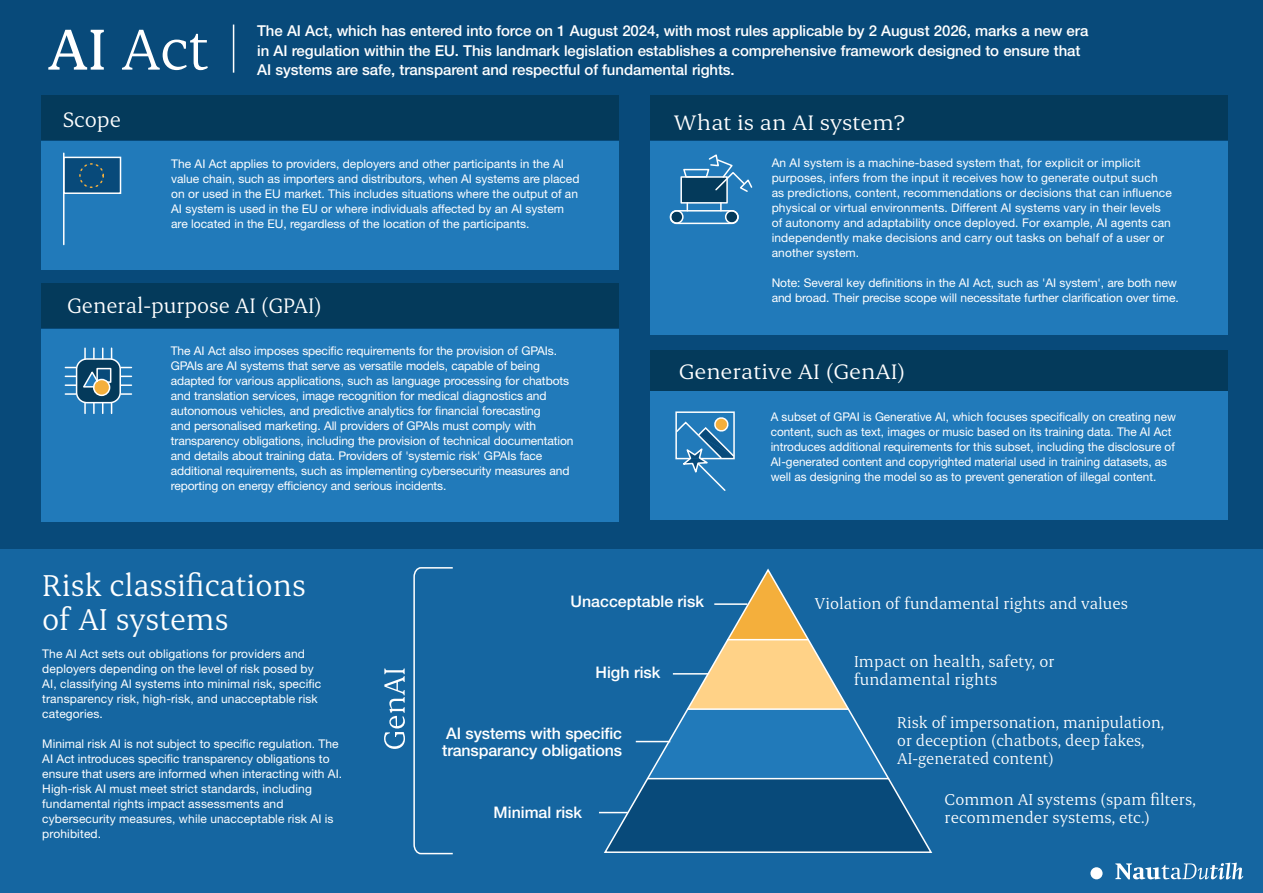
<style>
.page{position:relative;width:1263px;height:893px;background:#084a7a}
.page>*{position:absolute;margin:0;border:0;box-sizing:border-box;transform-origin:0 0}
.t1{font:66px "Erode";color:#fff}
.t2{font:34.5px/34.5px "Erode";color:#fff}
.t3{font:24px "Erode";color:#fff;scale:1.07 1}
.t4{font:24px "Erode";color:#fff}
.t5{font:18px/18px "Erode";color:#fff}
.t6{font:500 15.9px/17.4px "Helvetica Neue LT Pro";letter-spacing:-.01em;color:#fff}
.t7{font:500 15px/19.5px "Helvetica Neue LT Pro";letter-spacing:-.005em;color:#fff}
.t8{font:12px/15px "Helvetica Neue LT Pro";color:#fff}
.s1{font-weight:500}
</style>
<div class="page">
<div style="left:0;top:550px;width:1263px;height:343px;background:#1566a1"></div>
<div style="left:41px;top:96px;width:578px;height:44px;background:#043a5b"></div>
<div style="left:41px;top:141px;width:578px;height:128px;background:#217aba"></div>
<div style="left:41px;top:284px;width:578px;height:44px;background:#043a5b"></div>
<div style="left:41px;top:329px;width:578px;height:192px;background:#217aba"></div>
<div style="left:650px;top:96px;width:578px;height:44px;background:#043a5b"></div>
<div style="left:650px;top:141px;width:578px;height:194px;background:#217aba"></div>
<div style="left:650px;top:350px;width:578px;height:44px;background:#043a5b"></div>
<div style="left:650px;top:391px;width:578px;height:129px;background:#217aba"></div>
<svg style="left:384px;top:668px;width:21px;height:81px"></svg>
<hr style="left:233px;top:25px;width:1px;height:48px;background:#fff">
<svg style="left:1115px;top:863px;width:128px;height:16px"></svg>
<div style="left:1090px;top:867px;width:12px;height:12px;background:#fff;border-radius:50%"></div>
<div style="left:726px;top:211px;width:12px;height:12px;background:#043a5b;border-radius:50%"></div>
<div style="left:671px;top:211px;width:12px;height:12px;background:#043a5b;border-radius:50%"></div>
<div style="left:670px;top:210px;width:69px;height:14px;border:2px solid #fff;border-radius:6px"></div>
<div style="left:670px;top:210px;width:14px;height:14px;border:2px solid #fff;border-radius:50%"></div>
<div style="left:725px;top:210px;width:14px;height:14px;border:2px solid #fff;border-radius:50%"></div>
<svg style="left:680px;top:154px;width:73px;height:57px"></svg>
<svg style="left:65px;top:348px;width:66px;height:65px"></svg>
<svg style="left:675px;top:411px;width:60px;height:80px"></svg>
<svg style="left:413px;top:567px;width:40px;height:288px"></svg>
<svg style="left:599px;top:570px;width:332px;height:282px"></svg>
<svg style="left:66px;top:160px;width:52px;height:31px"></svg>
<div style="left:80px;top:164px;width:23px;height:23px;background:#084a7a;border-radius:50%"></div>
<div style="left:63px;top:157px;width:58px;height:37px;border:2px solid #fff"></div>
<hr style="left:63px;top:153px;width:2px;height:92px;background:#fff">
<div style="left:79px;top:163px;width:25px;height:25px;border:2px dashed #f4af3c;border-radius:50%"></div>
<h1 class="t1" style="left:48px;top:11px;width:163px"><span class="s1">AI</span> Act</h1>
<h3 class="t4" style="left:63px;top:105px;width:60px">Scope</h3>
<p class="t7" style="left:257px;top:21px;width:833px">The AI Act, which has entered into force on 1 August 2024, with most rules applicable by 2 August 2026, marks a new era in AI regulation within the EU. This landmark legislation establishes a comprehensive framework designed to ensure that<br>AI systems are safe, transparent and respectful of fundamental rights.</p>
<h3 class="t3" style="left:674px;top:108px;width:218px">What is an AI system?</h3>
<p class="t8" style="left:171px;top:156px;width:410px">The AI Act applies to providers, deployers and other participants in the AI value chain, such as importers and distributors, when AI systems are placed on or used in the EU market. This includes situations where the output of an AI system is used in the EU or where individuals affected by an AI system are located in the EU, regardless of the location of the participants.</p>
<p class="t8" style="left:772px;top:154px;width:402px">An AI system is a machine-based system that, for explicit or implicit purposes, infers from the input it receives how to generate output such as predictions, content, recommendations or decisions that can influence physical or virtual environments. Different AI systems vary in their levels of autonomy and adaptability once deployed. For example, AI agents can independently make decisions and carry out tasks on behalf of a user or another system.</p>
<p class="t8" style="left:772px;top:274px;width:408px">Note: Several key definitions in the AI Act, such as 'AI system', are both new and broad. Their precise scope will necessitate further clarification over time.</p>
<h3 class="t4" style="left:67px;top:292px;width:256px">General-purpose AI (GPAI)</h3>
<p class="t8" style="left:171px;top:343px;width:404px">The AI Act also imposes specific requirements for the provision of GPAIs.<br>GPAIs are AI systems that serve as versatile models, capable of being adapted for various applications, such as language processing for chatbots and translation services, image recognition for medical diagnostics and autonomous vehicles, and predictive analytics for financial forecasting<br>and personalised marketing. All providers of GPAIs must comply with transparency obligations, including the provision of technical documentation and details about training data. Providers of 'systemic risk' GPAIs face additional requirements, such as implementing cybersecurity measures and reporting on energy efficiency and serious incidents.</p>
<h3 class="t3" style="left:679px;top:358px;width:213px">Generative AI (GenAI)</h3>
<p class="t8" style="left:771px;top:409px;width:407px">A subset of GPAI is Generative AI, which focuses specifically on creating new content, such as text, images or music based on its training data. The AI Act introduces additional requirements for this subset, including the disclosure of AI-generated content and copyrighted material used in training datasets, as well as designing the model so as to prevent generation of illegal content.</p>
<h2 class="t2" style="left:42px;top:567px;width:265px">Risk classifications of AI systems</h2>
<p class="t8" style="left:42px;top:646px;width:281px">The AI Act sets out obligations for providers and deployers depending on the level of risk posed by AI, classifying AI systems into minimal risk, specific transparency risk, high-risk, and unacceptable risk categories.</p>
<p class="t8" style="left:42px;top:736px;width:301px">Minimal risk AI is not subject to specific regulation. The AI Act introduces specific transparency obligations to ensure that users are informed when interacting with AI.<br>High-risk AI must meet strict standards, including fundamental rights impact assessments and cybersecurity measures, while unacceptable risk AI is prohibited.</p>
<h3 class="t6" style="left:570px;top:593px;width:135px">Unacceptable risk</h3>
<h3 class="t6" style="left:596px;top:664px;width:66px">High risk</h3>
<h3 class="t6" style="left:442px;top:724px;width:181px">AI systems with specific transparancy obligations</h3>
<h3 class="t6" style="left:494px;top:803px;width:90px">Minimal risk</h3>
<h3 class="t5" style="left:815px;top:594px;width:315px">Violation of fundamental rights and values</h3>
<h3 class="t5" style="left:854px;top:652px;width:202px">Impact on health, safety, or fundamental rights</h3>
<h3 class="t5" style="left:897px;top:713px;width:268px">Risk of impersonation, manipulation, or deception (chatbots, deep fakes,<br>AI-generated content)</h3>
<h3 class="t5" style="left:945px;top:790px;width:253px">Common AI systems (spam filters, recommender systems, etc.)</h3>
</div>
